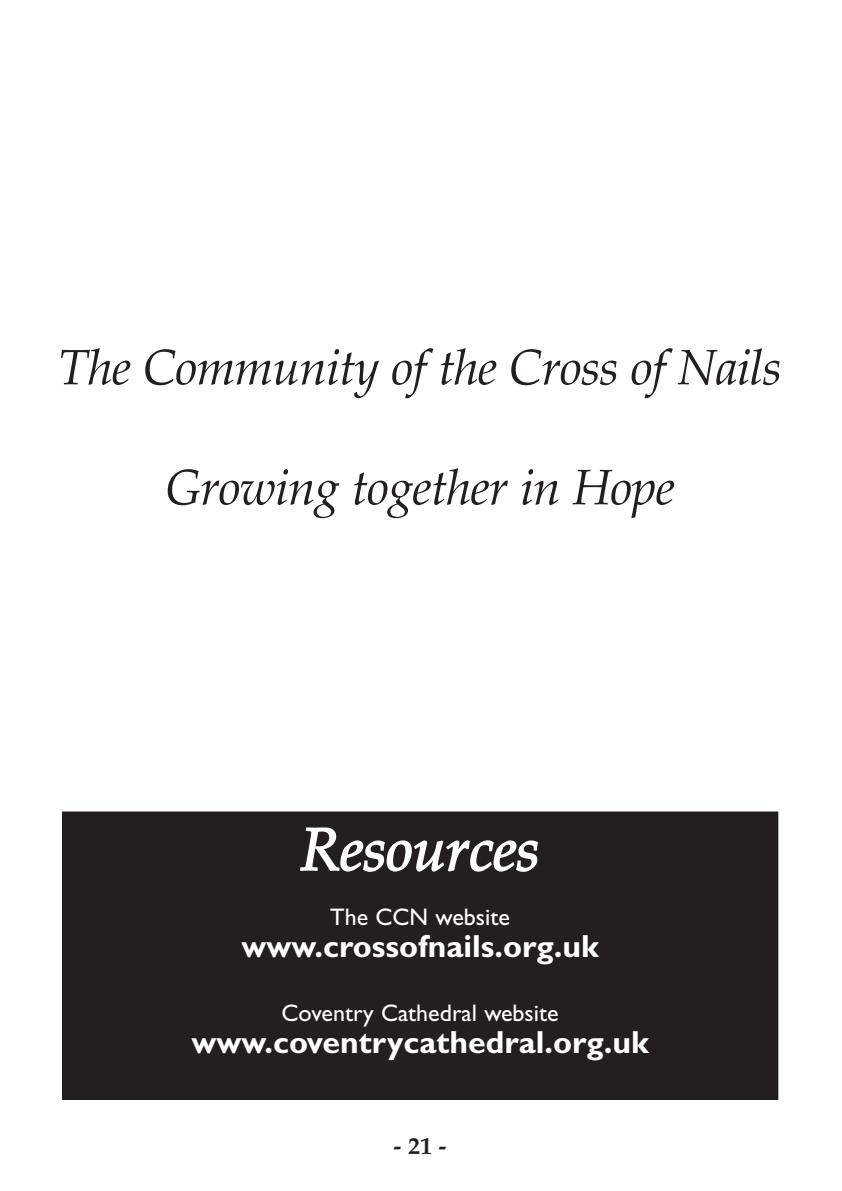
<style>
.page{position:relative;width:842px;height:1191px;background:#fff}
.page>*{position:absolute;margin:0;border:0;box-sizing:border-box;transform-origin:0 0}
.t1{font:italic 60px "Palatino";letter-spacing:-.005em;color:#fff}
.t2{font:italic 50px "Palatino";letter-spacing:-.02em;color:#231f20}
.t3{font:700 32px "Gill Sans";color:#fff}
.t4{font:24px "Gill Sans";color:#fff}
.t5{font:700 24px "Palatino";color:#231f20}
</style>
<div class="page">
<div style="left:62px;top:811px;width:716px;height:289px;background:#231f20"></div>
<h2 class="t2" style="left:58px;top:337px;width:725px">The Community of the Cross of Nails</h2>
<h2 class="t2" style="left:165px;top:457px;width:511px">Growing together in Hope</h2>
<h1 class="t1" style="left:300px;top:813px;width:241px">Resources</h1>
<p class="t4" style="left:330px;top:903px;width:181px">The CCN website</p>
<p class="t3" style="left:241px;top:927px;width:359px">www.crossofnails.org.uk</p>
<p class="t4" style="left:281px;top:999px;width:279px">Coventry Cathedral website</p>
<p class="t3" style="left:191px;top:1023px;width:459px">www.coventrycathedral.org.uk</p>
<p class="t5" style="left:393px;top:1131px;width:55px">- 21 -</p>
</div>
